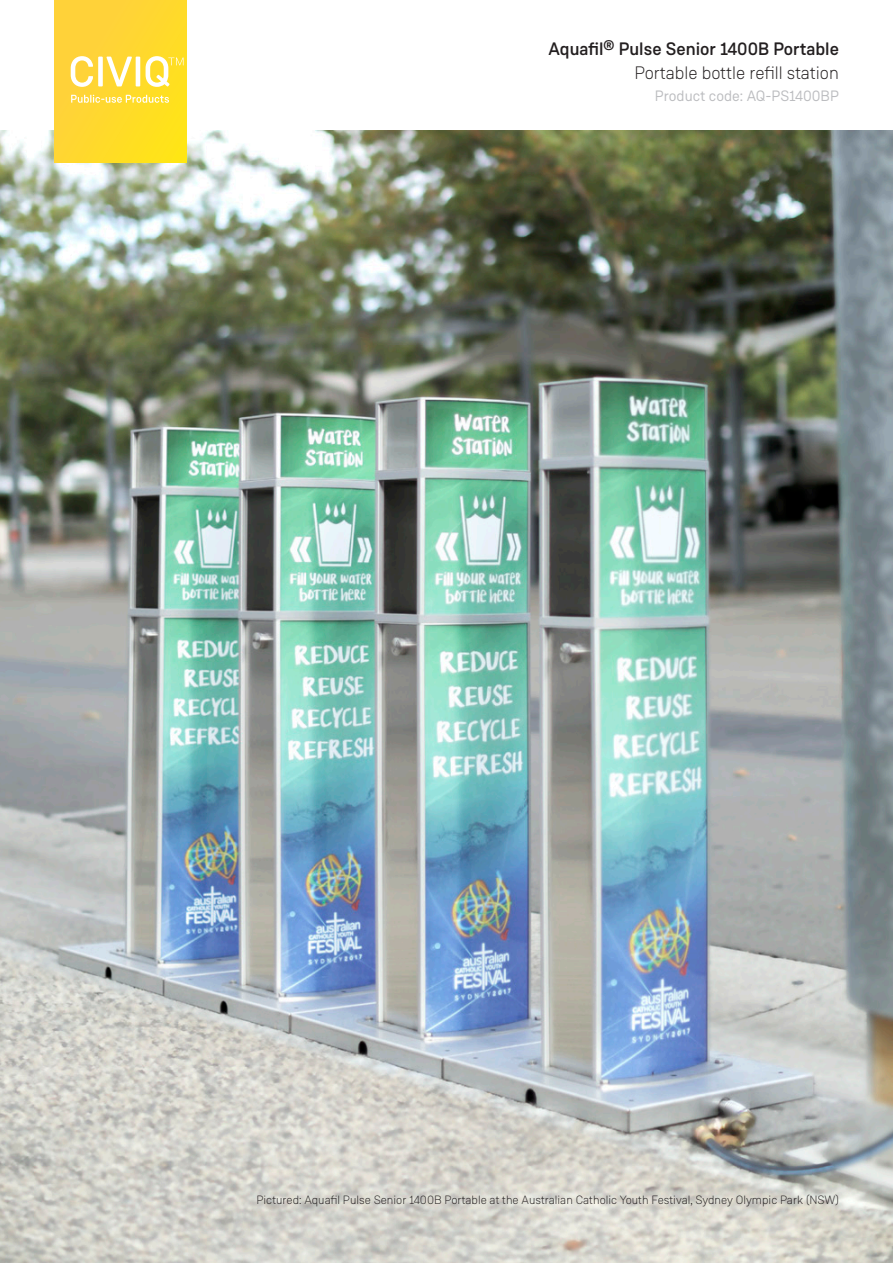
<style>
.page{position:relative;width:893px;height:1263px;background:#fff}
.page>*{position:absolute;margin:0;border:0;box-sizing:border-box;transform-origin:0 0}
.t1{font:500 18px "Weissenhof Grotesk";color:#231f20}
.t2{font:300 18px "Weissenhof Grotesk";color:#231f20}
.t3{font:15px "Weissenhof Grotesk";color:#bcbdc0}
.t4{font:300 12px "Weissenhof Grotesk";color:#231f20}
</style>
<div class="page">
<img style="left:0;top:131px;width:893px;height:1132px">
<div style="left:54px;top:0;width:132px;height:163px;background:linear-gradient(to right,#ffd13b,#ffe01f)"></div>
<svg style="left:71px;top:95px;width:98px;height:8px"></svg>
<svg style="left:71px;top:56px;width:113px;height:31px"></svg>
<p class="t1" style="left:548px;top:38px;width:292px">Aquafil® Pulse Senior 1400B Portable</p>
<p class="t2" style="left:634px;top:62px;width:206px">Portable bottle refill station</p>
<p class="t3" style="left:655px;top:86px;width:186px">Product code: AQ-PS1400BP</p>
<p class="t4" style="left:256px;top:1193px;width:584px">Pictured: Aquafil Pulse Senior 1400B Portable at the Australian Catholic Youth Festival, Sydney Olympic Park (NSW)</p>
</div>
